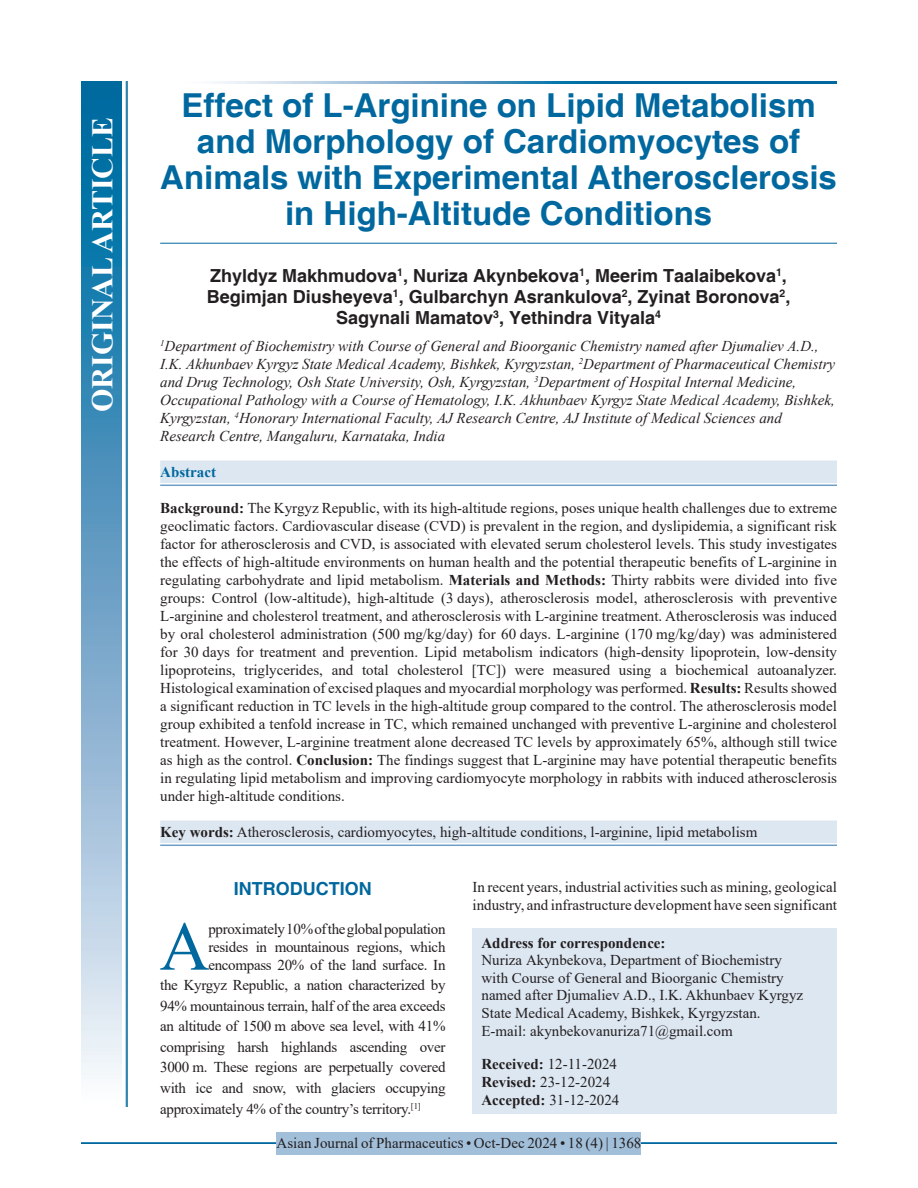
<style>
.page{position:relative;width:918px;height:1188px;background:#fff}
.page>*{position:absolute;margin:0;border:0;box-sizing:border-box;transform-origin:0 0}
.DROP_CAP_TX{font:69.3px "Times New Roman";color:#00689e}
.AT{font:700 33px/36px "Helvetica";color:#00689e;text-align:center}
.AH{font:700 30px "Times New Roman";color:#fff}
.AU{font:700 18px/21px "Helvetica";color:#231f20;text-align:center}
.t1{font:700 18px "Helvetica";color:#00689e}
.ABS{font:15px/18px "Times New Roman";color:#231f20;text-align:justify}
.AFF{font:italic 15px/18px "Times New Roman";color:#231f20}
.DROP_CAP_TX-2{font:15px/20.5px "Times New Roman";letter-spacing:-.02em;color:#231f20;text-align:justify}
.ADD{font:15px/17.5px "Times New Roman";color:#231f20}
.TX{font:15px/18px "Times New Roman";color:#231f20}
.KWD_1_L{font:15px "Times New Roman";color:#231f20}
.HIS{font:15px/18px "Times New Roman";color:#231f20}
.RF{font:15px "Times New Roman";color:#231f20}
.ABSH{font:700 15px "Times New Roman";color:#00689e}
.s1{font-weight:700}
</style>
<div class="page">
<hr style="left:81px;top:1142px;width:756px;height:2px;background:#00689e">
<div style="left:277px;top:1132px;width:364px;height:22px;background:#a2bfda"></div>
<hr style="left:160px;top:243px;width:677px;height:1px;background:#00689e">
<div style="left:160px;top:461px;width:677px;height:22px;background:#dde7f2"></div>
<hr style="left:160px;top:485px;width:677px;height:1px;background:#6d9fc6">
<div style="left:160px;top:821px;width:677px;height:22px;background:#dde7f2"></div>
<hr style="left:160px;top:845px;width:677px;height:1px;background:#6d9fc6">
<div style="left:472px;top:928px;width:365px;height:186px;background:#dde7f2"></div>
<svg style="left:215px;top:81px;width:622px;height:3px;background:#4d94bc"></svg>
<div style="left:81px;top:81px;width:41px;height:1026px;background:linear-gradient(to bottom,#005e9a,#f6f0f9)"></div>
<hr style="left:127px;top:81px;width:1px;height:1026px;background:#00689e">
<hr style="left:126px;top:81px;width:1px;height:1026px;background:#00689e">
<p class="AH" style="left:81px;top:412px;width:296px;rotate:-90deg">ORIGINAL ARTICLE</p>
<p class="AT" style="left:160px;top:89px;width:678px">Effect of L-Arginine on Lipid Metabolism and Morphology of Cardiomyocytes of Animals with Experimental Atherosclerosis in High-Altitude Conditions</p>
<p class="AU" style="left:207px;top:266px;width:585px">Zhyldyz Makhmudova<sup>1</sup>, Nuriza Akynbekova<sup>1</sup>, Meerim Taalaibekova<sup>1</sup>,<br>Begimjan Diusheyeva<sup>1</sup>, Gulbarchyn Asrankulova<sup>2</sup>, Zyinat Boronova<sup>2</sup>,<br>Sagynali Mamatov<sup>3</sup>, Yethindra Vityala<sup>4</sup></p>
<p class="AFF" style="left:160px;top:337px;width:677px"><sup>1</sup>Department of Biochemistry with Course of General and Bioorganic Chemistry named after Djumaliev A.D., I.K. Akhunbaev Kyrgyz State Medical Academy, Bishkek, Kyrgyzstan, <sup>2</sup>Department of Pharmaceutical Chemistry and Drug Technology, Osh State University, Osh, Kyrgyzstan, <sup>3</sup>Department of Hospital Internal Medicine, Occupational Pathology with a Course of Hematology, I.K. Akhunbaev Kyrgyz State Medical Academy, Bishkek, Kyrgyzstan, <sup>4</sup>Honorary International Faculty, AJ Research Centre, AJ Institute of Medical Sciences and Research Centre, Mangaluru, Karnataka, India</p>
<p class="ABSH" style="left:160px;top:461px;width:57px">Abstract</p>
<p class="ABS" style="left:160px;top:499px;width:678px"><span class="s1">Background:</span> The Kyrgyz Republic, with its high-altitude regions, poses unique health challenges due to extreme geoclimatic factors. Cardiovascular disease (CVD) is prevalent in the region, and dyslipidemia, a significant risk factor for atherosclerosis and CVD, is associated with elevated serum cholesterol levels. This study investigates the effects of high-altitude environments on human health and the potential therapeutic benefits of L-arginine in regulating carbohydrate and lipid metabolism. <span class="s1">Materials and Methods:</span> Thirty rabbits were divided into five groups: Control (low-altitude), high-altitude (3 days), atherosclerosis model, atherosclerosis with preventive L-arginine and cholesterol treatment, and atherosclerosis with L-arginine treatment. Atherosclerosis was induced by oral cholesterol administration (500 mg/kg/day) for 60 days. L-arginine (170 mg/kg/day) was administered for 30 days for treatment and prevention. Lipid metabolism indicators (high-density lipoprotein, low-density lipoproteins, triglycerides, and total cholesterol [TC]) were measured using a biochemical autoanalyzer.<br>Histological examination of excised plaques and myocardial morphology was performed. <span class="s1">Results:</span> Results showed a significant reduction in TC levels in the high-altitude group compared to the control. The atherosclerosis model group exhibited a tenfold increase in TC, which remained unchanged with preventive L-arginine and cholesterol treatment. However, L-arginine treatment alone decreased TC levels by approximately 65%, although still twice as high as the control. <span class="s1">Conclusion:</span> The findings suggest that L-arginine may have potential therapeutic benefits in regulating lipid metabolism and improving cardiomyocyte morphology in rabbits with induced atherosclerosis under high-altitude conditions.</p>
<p class="KWD_1_L" style="left:160px;top:821px;width:599px"><span class="s1">Key words:</span> Atherosclerosis, cardiomyocytes, high-altitude conditions, l-arginine, lipid metabolism</p>
<h1 class="t1" style="left:234px;top:878px;width:139px">INTRODUCTION</h1>
<p class="DROP_CAP_TX" style="left:160px;top:898px;width:52px">A</p>
<p class="DROP_CAP_TX-2" style="left:208px;top:919px;width:239px;line-height:18px">pproximately 10% of the global population resides in mountainous regions, which encompass 20% of the land surface. In</p>
<p class="DROP_CAP_TX-2" style="left:160px;top:974px;width:287px">the Kyrgyz Republic, a nation characterized by 94% mountainous terrain, half of the area exceeds an altitude of 1500 m above sea level, with 41% comprising harsh highlands ascending over 3000 m. These regions are perpetually covered with ice and snow, with glaciers occupying approximately 4% of the country’s territory.<sup>[1]</sup></p>
<p class="TX" style="left:472px;top:878px;width:366px">In recent years, industrial activities such as mining, geological industry, and infrastructure development have seen significant</p>
<p class="ADD" style="left:482px;top:934px;width:323px"><span class="s1">Address for correspondence:<br></span>Nuriza Аkynbekova, Department of Biochemistry with Course of General and Bioorganic Chemistry named after Djumaliev A.D., I.K. Akhunbaev Kyrgyz State Medical Academy, Bishkek, Kyrgyzstan.<br>E-mail: akynbekovanuriza71@gmail.com</p>
<p class="HIS" style="left:482px;top:1054px;width:139px"><span class="s1">Received:</span> 12-11-2024<br><span class="s1">Revised:</span> 23-12-2024<br><span class="s1">Accepted:</span> 31-12-2024</p>
<p class="RF" style="left:277px;top:1133px;width:366px">Asian Journal of Pharmaceutics • Oct-Dec 2024 • 18 (4) | 1368</p>
</div>
